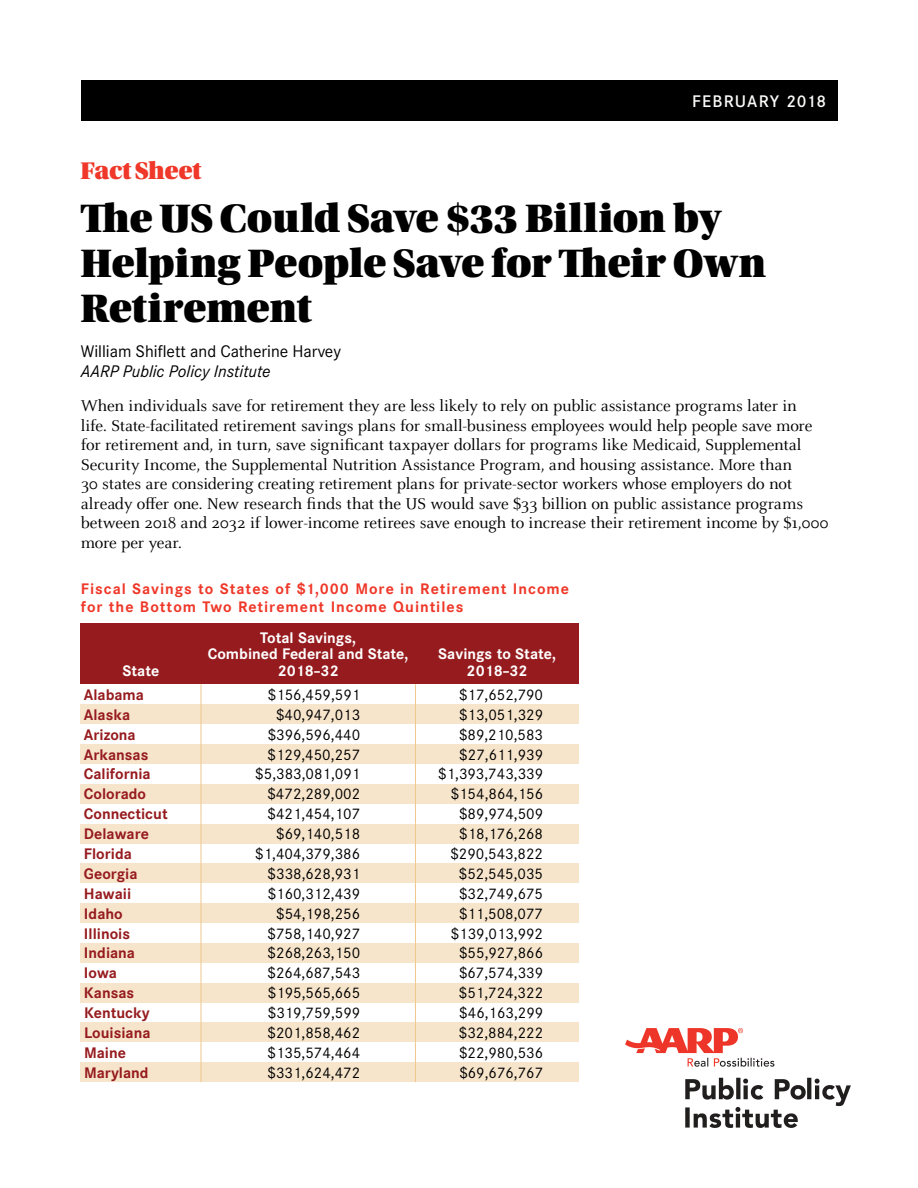
<style>
.page{position:relative;width:918px;height:1188px;background:#fff}
.page>*{position:absolute;margin:0;border:0;box-sizing:border-box;transform-origin:0 0}
.t1{font:42px/45px "Utopia Std Black Headline";letter-spacing:-.01em;color:#000}
.t2{font:25.5px "Utopia Std Black Headline";letter-spacing:-.015em;color:#ef3829}
.t3{font:17.25px/19.5px "Celeste Pro";letter-spacing:-.015em;color:#000}
.t4{font:16.5px/19.8px "Corporate S";color:#000}
.t5{font:500 16.5px "Corporate S";letter-spacing:.07em;color:#fafaf9}
.t6{font:15px "Corporate S";color:#000}
.t7{font:700 15px "Corporate S";color:#961b1e}
.t8{font:700 15px/18px "Corporate S";letter-spacing:.065em;color:#ef3829}
.t9{font:700 15px "Corporate S";color:#fff}
.s1{font-style:italic}
</style>
<div class="page">
<div style="left:81px;top:81px;width:756px;height:40px;background:#000"></div>
<div style="left:81px;top:623px;width:120px;height:61px;background:#961b1e"></div>
<div style="left:201px;top:623px;width:214px;height:61px;background:#961b1e"></div>
<div style="left:415px;top:623px;width:164px;height:61px;background:#961b1e"></div>
<div style="left:81px;top:704px;width:120px;height:20px;background:#f7e5cb"></div>
<div style="left:201px;top:704px;width:214px;height:20px;background:#f7e5cb"></div>
<div style="left:415px;top:704px;width:164px;height:20px;background:#f7e5cb"></div>
<div style="left:81px;top:744px;width:120px;height:20px;background:#f7e5cb"></div>
<div style="left:201px;top:744px;width:214px;height:20px;background:#f7e5cb"></div>
<div style="left:415px;top:744px;width:164px;height:20px;background:#f7e5cb"></div>
<div style="left:81px;top:784px;width:120px;height:20px;background:#f7e5cb"></div>
<div style="left:201px;top:784px;width:214px;height:20px;background:#f7e5cb"></div>
<div style="left:415px;top:784px;width:164px;height:20px;background:#f7e5cb"></div>
<div style="left:81px;top:824px;width:120px;height:19px;background:#f7e5cb"></div>
<div style="left:201px;top:824px;width:214px;height:19px;background:#f7e5cb"></div>
<div style="left:415px;top:824px;width:164px;height:19px;background:#f7e5cb"></div>
<div style="left:81px;top:863px;width:120px;height:20px;background:#f7e5cb"></div>
<div style="left:201px;top:863px;width:214px;height:20px;background:#f7e5cb"></div>
<div style="left:415px;top:863px;width:164px;height:20px;background:#f7e5cb"></div>
<div style="left:81px;top:903px;width:120px;height:20px;background:#f7e5cb"></div>
<div style="left:201px;top:903px;width:214px;height:20px;background:#f7e5cb"></div>
<div style="left:415px;top:903px;width:164px;height:20px;background:#f7e5cb"></div>
<div style="left:81px;top:943px;width:120px;height:20px;background:#f7e5cb"></div>
<div style="left:201px;top:943px;width:214px;height:20px;background:#f7e5cb"></div>
<div style="left:415px;top:943px;width:164px;height:20px;background:#f7e5cb"></div>
<div style="left:81px;top:983px;width:120px;height:20px;background:#f7e5cb"></div>
<div style="left:201px;top:983px;width:214px;height:20px;background:#f7e5cb"></div>
<div style="left:415px;top:983px;width:164px;height:20px;background:#f7e5cb"></div>
<div style="left:81px;top:1022px;width:120px;height:20px;background:#f7e5cb"></div>
<div style="left:201px;top:1022px;width:214px;height:20px;background:#f7e5cb"></div>
<div style="left:415px;top:1022px;width:164px;height:20px;background:#f7e5cb"></div>
<div style="left:81px;top:1062px;width:120px;height:20px;background:#f7e5cb"></div>
<div style="left:201px;top:1062px;width:214px;height:20px;background:#f7e5cb"></div>
<div style="left:415px;top:1062px;width:164px;height:20px;background:#f7e5cb"></div>
<svg style="left:415px;top:684px;width:1px;height:398px"></svg>
<svg style="left:201px;top:684px;width:1px;height:398px"></svg>
<img style="left:625px;top:1029px;width:225px;height:98px">
<p class="t5" style="left:692px;top:92px;width:135px">FEBRUARY 2018</p>
<h1 class="t2" style="left:81px;top:158px;width:122px">Fact Sheet</h1>
<h1 class="t1" style="left:81px;top:197px;width:687px">The US Could Save $33 Billion by<br>Helping People Save for Their Own<br>Retirement</h1>
<h2 class="t4" style="left:81px;top:342px;width:262px">William Shiflett and Catherine Harvey<br><span class="s1">AARP Public Policy Institute</span></h2>
<p class="t3" style="left:81px;top:396px;width:749px">When individuals save for retirement they are less likely to rely on public assistance programs later in<br>life. State-facilitated retirement savings plans for small-business employees would help people save more for retirement and, in turn, save significant taxpayer dollars for programs like Medicaid, Supplemental Security Income, the Supplemental Nutrition Assistance Program, and housing assistance. More than<br>30 states are considering creating retirement plans for private-sector workers whose employers do not already offer one. New research finds that the US would save $33 billion on public assistance programs between 2018 and 2032 if lower-income retirees save enough to increase their retirement income by $1,000 more per year.</p>
<h3 class="t8" style="left:81px;top:580px;width:490px">Fiscal Savings to States of $1,000 More in Retirement Income for the Bottom Two Retirement Income Quintiles</h3>
<p class="t9" style="left:260px;top:628px;width:97px">Total Savings,</p>
<p class="t9" style="left:208px;top:645px;width:202px">Combined Federal and State,</p>
<p class="t9" style="left:438px;top:645px;width:119px">Savings to State,</p>
<p class="t9" style="left:123px;top:661px;width:38px">State</p>
<p class="t9" style="left:278px;top:661px;width:63px">2018–32</p>
<p class="t9" style="left:467px;top:661px;width:63px">2018–32</p>
<p class="t7" style="left:84px;top:686px;width:62px">Alabama</p>
<p class="t6" style="left:268px;top:686px;width:94px">$156,459,591</p>
<p class="t6" style="left:459px;top:686px;width:86px">$17,652,790</p>
<p class="t7" style="left:84px;top:705px;width:48px">Alaska</p>
<p class="t6" style="left:276px;top:706px;width:86px">$40,947,013</p>
<p class="t6" style="left:459px;top:706px;width:86px">$13,051,329</p>
<p class="t7" style="left:84px;top:725px;width:53px">Arizona</p>
<p class="t6" style="left:268px;top:726px;width:94px">$396,596,440</p>
<p class="t6" style="left:459px;top:726px;width:86px">$89,210,583</p>
<p class="t7" style="left:84px;top:745px;width:66px">Arkansas</p>
<p class="t6" style="left:268px;top:746px;width:94px">$129,450,257</p>
<p class="t6" style="left:459px;top:746px;width:85px">$27,611,939</p>
<p class="t7" style="left:84px;top:765px;width:68px">California</p>
<p class="t6" style="left:255px;top:765px;width:106px">$5,383,081,091</p>
<p class="t6" style="left:438px;top:765px;width:106px">$1,393,743,339</p>
<p class="t7" style="left:84px;top:785px;width:64px">Colorado</p>
<p class="t6" style="left:267px;top:785px;width:94px">$472,289,002</p>
<p class="t6" style="left:451px;top:785px;width:94px">$154,864,156</p>
<p class="t7" style="left:84px;top:805px;width:85px">Connecticut</p>
<p class="t6" style="left:268px;top:805px;width:94px">$421,454,107</p>
<p class="t6" style="left:459px;top:805px;width:86px">$89,974,509</p>
<p class="t7" style="left:84px;top:825px;width:66px">Delaware</p>
<p class="t6" style="left:276px;top:825px;width:85px">$69,140,518</p>
<p class="t6" style="left:459px;top:825px;width:85px">$18,176,268</p>
<p class="t7" style="left:84px;top:845px;width:49px">Florida</p>
<p class="t6" style="left:255px;top:845px;width:106px">$1,404,379,386</p>
<p class="t6" style="left:450px;top:845px;width:94px">$290,543,822</p>
<p class="t7" style="left:84px;top:865px;width:55px">Georgia</p>
<p class="t6" style="left:268px;top:865px;width:94px">$338,628,931</p>
<p class="t6" style="left:459px;top:865px;width:86px">$52,545,035</p>
<p class="t7" style="left:84px;top:884px;width:49px">Hawaii</p>
<p class="t6" style="left:268px;top:885px;width:94px">$160,312,439</p>
<p class="t6" style="left:459px;top:885px;width:86px">$32,749,675</p>
<p class="t7" style="left:84px;top:904px;width:40px">Idaho</p>
<p class="t6" style="left:276px;top:905px;width:86px">$54,198,256</p>
<p class="t6" style="left:459px;top:905px;width:86px">$11,508,077</p>
<p class="t7" style="left:84px;top:924px;width:48px">Illinois</p>
<p class="t6" style="left:268px;top:925px;width:94px">$758,140,927</p>
<p class="t6" style="left:451px;top:925px;width:94px">$139,013,992</p>
<p class="t7" style="left:84px;top:944px;width:53px">Indiana</p>
<p class="t6" style="left:268px;top:944px;width:94px">$268,263,150</p>
<p class="t6" style="left:459px;top:944px;width:86px">$55,927,866</p>
<p class="t7" style="left:84px;top:964px;width:35px">Iowa</p>
<p class="t6" style="left:268px;top:964px;width:94px">$264,687,543</p>
<p class="t6" style="left:459px;top:964px;width:86px">$67,574,339</p>
<p class="t7" style="left:84px;top:984px;width:52px">Kansas</p>
<p class="t6" style="left:268px;top:984px;width:94px">$195,565,665</p>
<p class="t6" style="left:459px;top:984px;width:86px">$51,724,322</p>
<p class="t7" style="left:84px;top:1004px;width:67px">Kentucky</p>
<p class="t6" style="left:268px;top:1004px;width:94px">$319,759,599</p>
<p class="t6" style="left:459px;top:1004px;width:85px">$46,163,299</p>
<p class="t7" style="left:84px;top:1024px;width:68px">Louisiana</p>
<p class="t6" style="left:268px;top:1024px;width:94px">$201,858,462</p>
<p class="t6" style="left:459px;top:1024px;width:86px">$32,884,222</p>
<p class="t7" style="left:84px;top:1044px;width:43px">Maine</p>
<p class="t6" style="left:268px;top:1044px;width:94px">$135,574,464</p>
<p class="t6" style="left:459px;top:1044px;width:86px">$22,980,536</p>
<p class="t7" style="left:84px;top:1063px;width:66px">Maryland</p>
<p class="t6" style="left:268px;top:1064px;width:94px">$331,624,472</p>
<p class="t6" style="left:459px;top:1064px;width:85px">$69,676,767</p>
</div>
